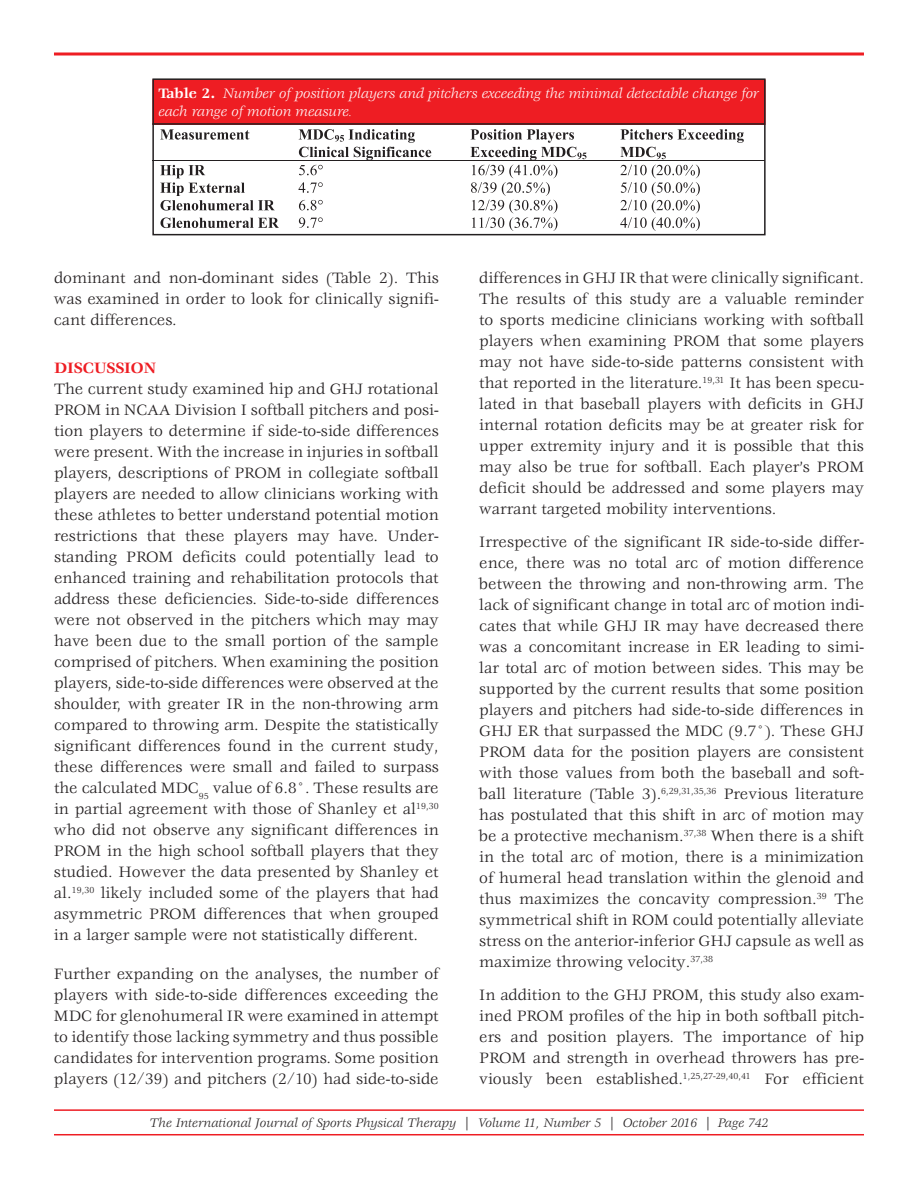
<style>
.page{position:relative;width:918px;height:1188px;background:#fff}
.page>*{position:absolute;margin:0;border:0;box-sizing:border-box;transform-origin:0 0}
.t1{font:16.5px/21px "Veljovic Std";color:#231f20;text-align:justify}
.t2{font:700 16.5px "Veljovic Std";color:#ee1d23}
.t3{font:italic 15px/18px "Veljovic Std";color:#fff}
.t4{font:italic 13.5px "Veljovic Std";color:#231f20}
.s1{font-weight:700;font-style:normal}
</style>
<div class="page">
<hr style="left:54px;top:1109px;width:810px;height:2px;background:#ee1d23">
<hr style="left:54px;top:1134px;width:810px;height:1px;background:#ee1d23">
<svg style="left:54px;top:52px;width:810px;height:4px;background:#f25559"></svg>
<div style="left:152px;top:79px;width:614px;height:46px;background:#ee1d23"></div>
<hr style="left:152px;top:160px;width:613px;height:1px;background:#231f20">
<svg style="left:160px;top:129px;width:584px;height:102px"></svg>
<div style="left:152px;top:78px;width:614px;height:157px;border:2px solid #231f20"></div>
<hr style="left:152px;top:123px;width:612px;height:2px;background:#231f20">
<p class="t3" style="left:158px;top:85px;width:602px"><span class="s1">Table 2.</span> Number of position players and pitchers exceeding the minimal detectable change for each range of motion measure.</p>
<p class="t1" style="left:54px;top:269px;width:386px">dominant and non-dominant sides (Table 2). This was examined in order to look for clinically signifi&shy;cant differences.</p>
<p class="t2" style="left:54px;top:361px;width:104px">DISCUSSION</p>
<p class="t1" style="left:54px;top:380px;width:386px">The current study examined hip and GHJ rotational PROM in NCAA Division I softball pitchers and posi&shy;tion players to determine if side-to-side differences were present. With the increase in injuries in softball players, descriptions of PROM in collegiate softball players are needed to allow clinicians working with these athletes to better understand potential motion restrictions that these players may have. Under&shy;standing PROM deficits could potentially lead to enhanced training and rehabilitation protocols that address these deficiencies. Side-to-side differences were not observed in the pitchers which may may have been due to the small portion of the sample comprised of pitchers. When examining the position players, side-to-side differences were observed at the shoulder, with greater IR in the non-throwing arm compared to throwing arm. Despite the statistically significant differences found in the current study, these differences were small and failed to surpass the calculated MDC<sub>95</sub> value of 6.8°. These results are in partial agreement with those of Shanley et al<sup>19,30 </sup>who did not observe any significant differences in PROM in the high school softball players that they studied. However the data presented by Shanley et al.<sup>19,30</sup> likely included some of the players that had asymmetric PROM differences that when grouped in a larger sample were not statistically different.</p>
<p class="t1" style="left:54px;top:965px;width:386px">Further expanding on the analyses, the number of players with side-to-side differences exceeding the MDC for glenohumeral IR were examined in attempt to identify those lacking symmetry and thus possible candidates for intervention programs. Some position players (12/39) and pitchers (2/10) had side-to-side</p>
<p class="t1" style="left:479px;top:269px;width:386px">differences in GHJ IR that were clinically significant.<br>The results of this study are a valuable reminder to sports medicine clinicians working with softball players when examining PROM that some players may not have side-to-side patterns consistent with that reported in the literature.<sup>19,31</sup> It has been specu&shy;lated in that baseball players with deficits in GHJ internal rotation deficits may be at greater risk for upper extremity injury and it is possible that this may also be true for softball. Each player’s PROM deficit should be addressed and some players may warrant targeted mobility interventions.</p>
<p class="t1" style="left:479px;top:533px;width:386px">Irrespective of the significant IR side-to-side differ&shy;ence, there was no total arc of motion difference between the throwing and non-throwing arm. The lack of significant change in total arc of motion indi&shy;cates that while GHJ IR may have decreased there was a concomitant increase in ER leading to simi&shy;lar total arc of motion between sides. This may be supported by the current results that some position players and pitchers had side-to-side differences in GHJ ER that surpassed the MDC (9.7°). These GHJ PROM data for the position players are consistent with those values from both the baseball and soft&shy;ball literature (Table 3).<sup>6,29,31,35,36</sup> Previous literature has postulated that this shift in arc of motion may be a protective mechanism.<sup>37,38</sup> When there is a shift in the total arc of motion, there is a minimization of humeral head translation within the glenoid and thus maximizes the concavity compression.<sup>39</sup> The symmetrical shift in ROM could potentially alleviate stress on the anterior-inferior GHJ capsule as well as maximize throwing velocity.<sup>37,38</sup></p>
<p class="t1" style="left:479px;top:986px;width:386px">In addition to the GHJ PROM, this study also exam&shy;ined PROM profiles of the hip in both softball pitch&shy;ers and position players. The importance of hip PROM and strength in overhead throwers has pre&shy;viously been established.<sup>1,25,27-29,40,41</sup> For efficient</p>
<p class="t4" style="left:150px;top:1117px;width:620px">The International Journal of Sports Physical Therapy | Volume 11, Number 5 | October 2016 | Page 742</p>
</div>
